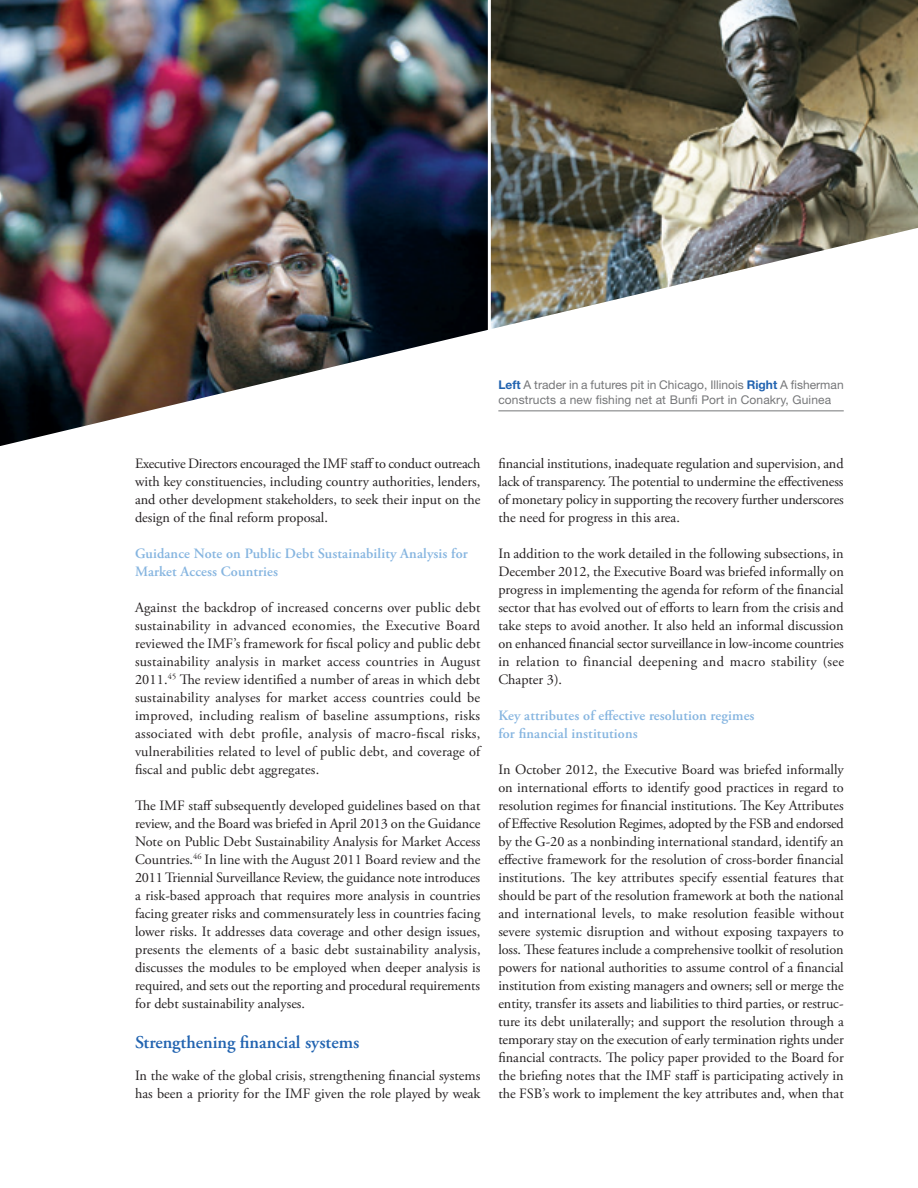
<style>
.page{position:relative;width:918px;height:1188px;background:#fff}
.page>*{position:absolute;margin:0;border:0;box-sizing:border-box;transform-origin:0 0}
.B-head{font:600 18px "Adobe Garamond Pro";color:#2163b0}
.body_text{font:14.25px/18px "Adobe Garamond Pro";color:#231f20;text-align:justify}
.C-head{font:600 14.25px/18px "Adobe Garamond Pro";letter-spacing:.01em;color:#86b5e0}
.photo_captions_top_i{font:12px/15px "Helvetica Neue";letter-spacing:.01em;color:#757678}
.s1{font-weight:700;color:#2163b0}
</style>
<div class="page">
<img style="left:491px;top:0;width:427px;height:329px">
<img style="left:0;top:0;width:488px;height:446px">
<hr style="left:498px;top:410px;width:346px;height:1px;background:#757678">
<p class="photo_captions_top_i" style="left:498px;top:377px;width:347px"><span class="s1">Left</span> A trader in a futures pit in Chicago, Illinois <span class="s1">Right</span> A fisherman constructs a new fishing net at Bunfi Port in Conakry, Guinea</p>
<p class="body_text" style="left:135px;top:455px;width:347px">Executive Directors encouraged the IMF staff to conduct outreach with key constituencies, including country authorities, lenders, and other development stakeholders, to seek their input on the design of the final reform proposal.</p>
<p class="C-head" style="left:135px;top:545px;width:334px">Guidance Note on Public Debt Sustainability Analysis for<br>Market Access Countries</p>
<p class="body_text" style="left:135px;top:599px;width:347px">Against the backdrop of increased concerns over public debt sustainability in advanced economies, the Executive Board reviewed the IMF’s framework for fiscal policy and public debt sustainability analysis in market access countries in August 2011.<sup>45</sup> The review identified a number of areas in which debt sustainability analyses for market access countries could be improved, including realism of baseline assumptions, risks associated with debt profile, analysis of macro-fiscal risks, vulnerabilities related to level of public debt, and coverage of fiscal and public debt aggregates.</p>
<p class="body_text" style="left:135px;top:797px;width:347px">The IMF staff subsequently developed guidelines based on that review, and the Board was briefed in April 2013 on the Guidance Note on Public Debt Sustainability Analysis for Market Access Countries.<sup>46</sup> In line with the August 2011 Board review and the 2011 Triennial Surveillance Review, the guidance note introduces a risk-based approach that requires more analysis in countries facing greater risks and commensurately less in countries facing lower risks. It addresses data coverage and other design issues, presents the elements of a basic debt sustainability analysis, discusses the modules to be employed when deeper analysis is required, and sets out the reporting and procedural requirements for debt sustainability analyses.</p>
<p class="B-head" style="left:135px;top:1032px;width:226px">Strengthening financial systems</p>
<p class="body_text" style="left:135px;top:1067px;width:347px">In the wake of the global crisis, strengthening financial systems has been a priority for the IMF given the role played by weak</p>
<p class="body_text" style="left:498px;top:455px;width:347px">financial institutions, inadequate regulation and supervision, and lack of transparency. The potential to undermine the effectiveness of monetary policy in supporting the recovery further underscores the need for progress in this area.</p>
<p class="body_text" style="left:498px;top:545px;width:347px">In addition to the work detailed in the following subsections, in December 2012, the Executive Board was briefed informally on progress in implementing the agenda for reform of the financial sector that has evolved out of efforts to learn from the crisis and take steps to avoid another. It also held an informal discussion on enhanced financial sector surveillance in low-income countries in relation to financial deepening and macro stability (see Chapter 3).</p>
<p class="C-head" style="left:498px;top:707px;width:258px">Key attributes of effective resolution regimes for financial institutions</p>
<p class="body_text" style="left:498px;top:761px;width:347px">In October 2012, the Executive Board was briefed informally on international efforts to identify good practices in regard to resolution regimes for financial institutions. The Key Attributes of Effective Resolution Regimes, adopted by the FSB and endorsed by the G-20 as a nonbinding international standard, identify an effective framework for the resolution of cross-border financial institutions. The key attributes specify essential features that should be part of the resolution framework at both the national and international levels, to make resolution feasible without severe systemic disruption and without exposing taxpayers to loss. These features include a comprehensive toolkit of resolution powers for national authorities to assume control of a financial institution from existing managers and owners; sell or merge the entity, transfer its assets and liabilities to third parties, or restruc&shy;ture its debt unilaterally; and support the resolution through a temporary stay on the execution of early termination rights under financial contracts. The policy paper provided to the Board for the briefing notes that the IMF staff is participating actively in the FSB’s work to implement the key attributes and, when that</p>
</div>
